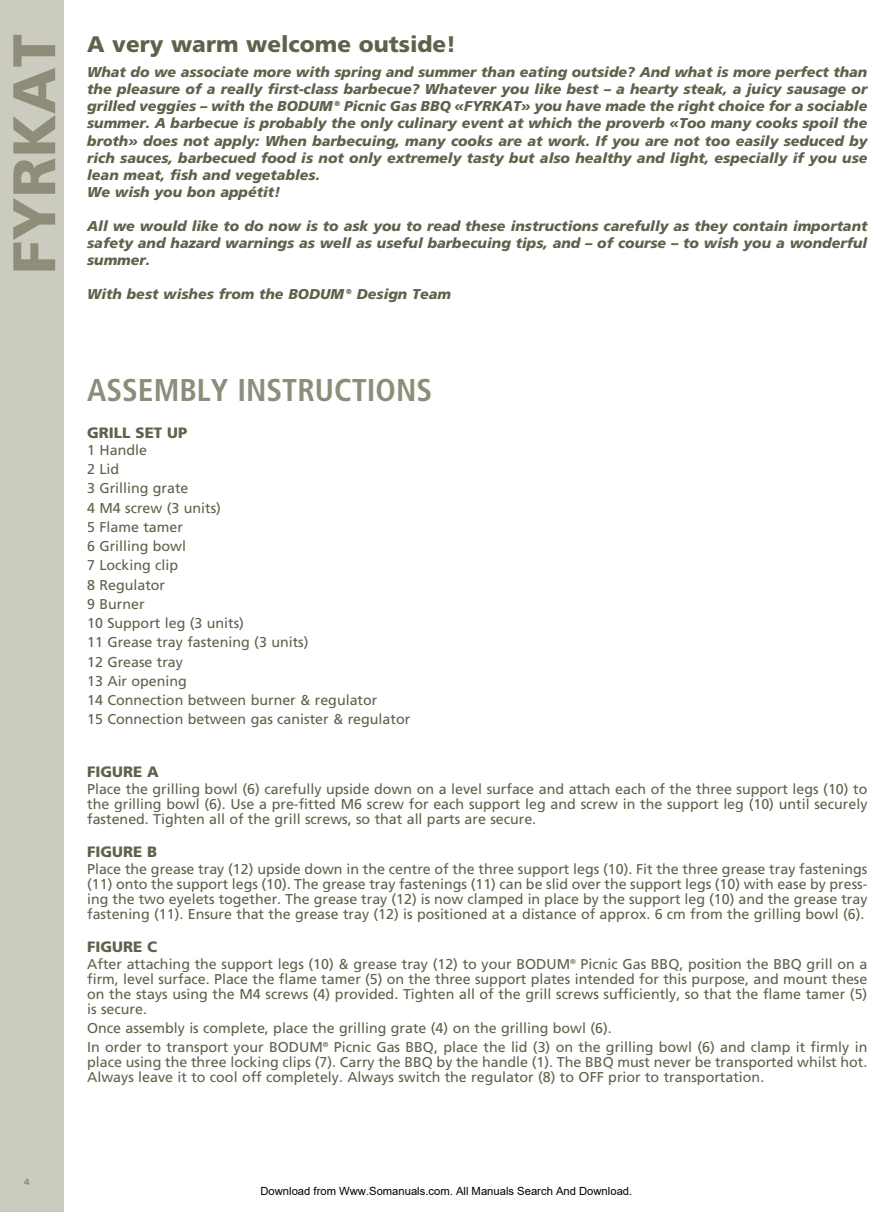
<style>
.page{position:relative;width:893px;height:1212px;background:#fff}
.page>*{position:absolute;margin:0;border:0;box-sizing:border-box;transform-origin:0 0}
.t1{font:900 60px "Frutiger";color:#8d8d79}
.t2{font:700 condensed 31.5px "Frutiger";color:#8d8d79}
.t3{font:900 22.5px "Frutiger";color:#60614b}
.t4{font:900 15px "Frutiger";color:#60614b}
.t5{font:14.25px/19.2px "Frutiger";color:#60614b}
.t6{font:italic 900 14.25px/17.1px "Frutiger";color:#60614b}
.t7{font:11.25px "Arial";color:#000}
.t8{font:900 9px "Frutiger";color:#8d8d79}
</style>
<div class="page">
<div style="left:0;top:0;width:64px;height:1212px;background:#cbccbf"></div>
<h1 class="t1" style="left:-2px;top:274px;width:242px;rotate:-90deg">FYRKAT</h1>
<h3 class="t3" style="left:87px;top:30px;width:371px">A very warm welcome outside!</h3>
<p class="t6" style="left:87px;top:63px;width:782px">What do we associate more with spring and summer than eating outside? And what is more perfect than the pleasure of a really first-class barbecue? Whatever you like best – a hearty steak, a juicy sausage or grilled veggies – with the BODUM <sup>®</sup> Picnic Gas BBQ «FYRKAT» you have made the right choice for a sociable summer. A barbecue is probably the only culinary event at which the proverb «Too many cooks spoil the broth» does not apply: When barbecuing, many cooks are at work. If you are not too easily seduced by rich sauces, barbecued food is not only extremely tasty but also healthy and light, especially if you use lean meat, fish and vegetables.<br>We wish you bon appétit!</p>
<p class="t6" style="left:87px;top:217px;width:782px;text-align:justify">All we would like to do now is to ask you to read these instructions carefully as they contain important safety and hazard warnings as well as useful barbecuing tips, and – of course – to wish you a wonderful summer.</p>
<p class="t6" style="left:87px;top:286px;width:365px">With best wishes from the BODUM <sup>®</sup> Design Team</p>
<p class="t8" style="left:24px;top:1176px;width:7px">4</p>
<h2 class="t2" style="left:87px;top:371px;width:347px">ASSEMBLY INSTRUCTIONS</h2>
<p class="t4" style="left:87px;top:423px;width:102px">GRILL SET UP</p>
<p class="t5" style="left:87px;top:440px;width:325px">1 Handle<br>2 Lid<br>3 Grilling grate<br>4 M4 screw (3 units)<br>5 Flame tamer<br>6 Grilling bowl<br>7 Locking clip<br>8 Regulator<br>9 Burner<br>10 Support leg (3 units)<br>11 Grease tray fastening (3 units)<br>12 Grease tray<br>13 Air opening<br>14 Connection between burner &amp; regulator<br>15 Connection between gas canister &amp; regulator</p>
<p class="t4" style="left:87px;top:762px;width:19px">Figure</p>
<p class="t4" style="left:147px;top:762px;width:13px">A</p>
<p class="t5" style="left:87px;top:781px;width:782px;line-height:15px;text-align:justify">Place the grilling bowl (6) carefully upside down on a level surface and attach each of the three support legs (10) to the grilling bowl (6). Use a pre-fitted M6 screw for each support leg and screw in the support leg (10) until securely fastened. Tighten all of the grill screws, so that all parts are secure.</p>
<p class="t4" style="left:87px;top:842px;width:19px">Figure</p>
<p class="t4" style="left:147px;top:842px;width:12px">B</p>
<p class="t5" style="left:87px;top:861px;width:782px;line-height:15px;text-align:justify">Place the grease tray (12) upside down in the centre of the three support legs (10). Fit the three grease tray fastenings (11) onto the support legs (10). The grease tray fastenings (11) can be slid over the support legs (10) with ease by press&shy;ing the two eyelets together. The grease tray (12) is now clamped in place by the support leg (10) and the grease tray fastening (11). Ensure that the grease tray (12) is positioned at a distance of approx. 6 cm from the grilling bowl (6).</p>
<p class="t4" style="left:87px;top:937px;width:19px">Figure</p>
<p class="t4" style="left:147px;top:937px;width:11px">C</p>
<p class="t5" style="left:87px;top:956px;width:782px;line-height:15px;text-align:justify">After attaching the support legs (10) &amp; grease tray (12) to your BODUM<sup>®</sup> Picnic Gas BBQ, position the BBQ grill on a firm, level surface. Place the flame tamer (5) on the three support plates intended for this purpose, and mount these on the stays using the M4 screws (4) provided. Tighten all of the grill screws sufficiently, so that the flame tamer (5) is secure.</p>
<p class="t5" style="left:87px;top:1018px;width:782px">Once assembly is complete, place the grilling grate (4) on the grilling bowl (6).<br>In order to transport your BODUM<sup>®</sup> Picnic Gas BBQ, place the lid (3) on the grilling bowl (6) and clamp it firmly in</p>
<p class="t5" style="left:87px;top:1055px;width:782px;line-height:15px">place using the three locking clips (7). Carry the BBQ by the handle (1). The BBQ must never be transported whilst hot.<br>Always leave it to cool off completely. Always switch the regulator (8) to OFF prior to transportation.</p>
<p class="t7" style="left:260px;top:1184px;width:373px">Download from Www.Somanuals.com. All Manuals Search And Download.</p>
</div>
